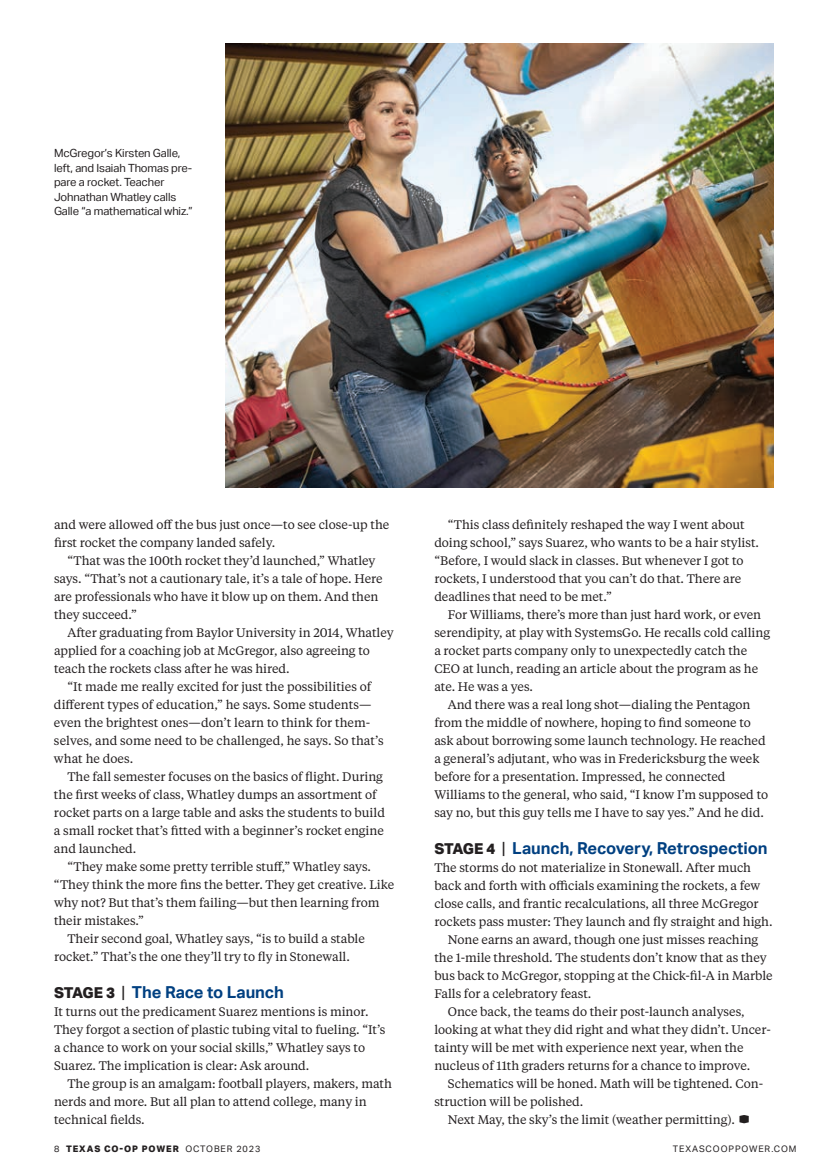
<style>
.page{position:relative;width:837px;height:1175px;background:#fff}
.page>*{position:absolute;margin:0;border:0;box-sizing:border-box;transform-origin:0 0}
.t1{font:700 16.5px "Aktiv Grotesk";letter-spacing:-.005em;color:#014081}
.t2{font:12.3px/18px "Tiempos Text";letter-spacing:-.005em;color:#231f20}
.t3{font:11.25px/14.7px "Aktiv Grotesk";letter-spacing:-.01em;color:#231f20}
.t4{font:800 9px "Aktiv Grotesk";letter-spacing:.1em;color:#231f20}
.t5{font:9px "Aktiv Grotesk";letter-spacing:.1em;color:#231f20}
.s1{font-weight:800;font-size:15px;color:#231f20}
.s2{font-weight:400;color:#231f20}
.s3{font-family:"TCP Logo Font";font-size:13.8px}
.s4{font-weight:400}
</style>
<div class="page">
<img style="left:225px;top:43px;width:549px;height:444px">
<p class="t3" style="left:54px;top:145px;width:140px">McGregor’s Kirsten Galle, left, and Isaiah Thomas pre&shy;pare a rocket. Teacher<br>Johnathan Whatley calls<br>Galle “a mathematical whiz.”</p>
<p class="t2" style="left:54px;top:517px;width:337px">and were allowed off the bus just once—to see close-up the first rocket the company landed safely.</p>
<p class="t2" style="left:54px;top:553px;width:330px;text-indent:14px">“That was the 100th rocket they’d launched,” Whatley says. “That’s not a cautionary tale, it’s a tale of hope. Here are professionals who have it blow up on them. And then they succeed.”</p>
<p class="t2" style="left:68px;top:625px;width:328px">After graduating from Baylor University in 2014, Whatley</p>
<p class="t2" style="left:54px;top:643px;width:317px">applied for a coaching job at McGregor, also agreeing to</p>
<p class="t2" style="left:54px;top:661px;width:237px">teach the rockets class after he was hired.</p>
<p class="t2" style="left:68px;top:679px;width:305px">“It made me really excited for just the possibilities of</p>
<p class="t2" style="left:54px;top:697px;width:319px">different types of education,” he says. Some students—</p>
<p class="t2" style="left:54px;top:715px;width:318px">even the brightest ones—don’t learn to think for them-</p>
<p class="t2" style="left:54px;top:733px;width:331px">selves, and some need to be challenged, he says. So that’s</p>
<p class="t2" style="left:54px;top:751px;width:81px">what he does.</p>
<p class="t2" style="left:68px;top:769px;width:317px">The fall semester focuses on the basics of flight. During</p>
<p class="t2" style="left:54px;top:787px;width:324px">the first weeks of class, Whatley dumps an assortment of</p>
<p class="t2" style="left:54px;top:805px;width:333px">rocket parts on a large table and asks the students to build</p>
<p class="t2" style="left:54px;top:823px;width:331px">a small rocket that’s fitted with a beginner’s rocket engine</p>
<p class="t2" style="left:54px;top:841px;width:84px">and launched.</p>
<p class="t2" style="left:68px;top:859px;width:305px">“They make some pretty terrible stuff,” Whatley says.</p>
<p class="t2" style="left:54px;top:877px;width:342px">“They think the more fins the better. They get creative. Like</p>
<p class="t2" style="left:54px;top:895px;width:327px">why not? But that’s them failing—but then learning from</p>
<p class="t2" style="left:54px;top:913px;width:91px">their mistakes.”</p>
<p class="t2" style="left:68px;top:931px;width:299px">Their second goal, Whatley says, “is to build a stable</p>
<p class="t2" style="left:54px;top:949px;width:297px">rocket.” That’s the one they’ll try to fly in Stonewall.</p>
<h1 class="t1" style="left:54px;top:980px;width:232px"><span class="s1">STAGE 3</span> <span class="s2">|</span> The Race to Launch</h1>
<p class="t2" style="left:54px;top:1003px;width:333px">It turns out the predicament Suarez mentions is minor.<br>They forgot a section of plastic tubing vital to fueling. “It’s a chance to work on your social skills,” Whatley says to Suarez. The implication is clear: Ask around.</p>
<p class="t2" style="left:54px;top:1075px;width:339px;text-indent:14px">The group is an amalgam: football players, makers, math nerds and more. But all plan to attend college, many in technical fields.</p>
<p class="t2" style="left:434px;top:517px;width:326px;text-indent:14px">“This class definitely reshaped the way I went about doing school,” says Suarez, who wants to be a hair stylist. “Before, I would slack in classes. But whenever I got to rockets, I understood that you can’t do that. There are deadlines that need to be met.”</p>
<p class="t2" style="left:448px;top:607px;width:315px">For Williams, there’s more than just hard work, or even</p>
<p class="t2" style="left:434px;top:625px;width:337px">serendipity, at play with SystemsGo. He recalls cold calling</p>
<p class="t2" style="left:434px;top:643px;width:314px">a rocket parts company only to unexpectedly catch the</p>
<p class="t2" style="left:434px;top:661px;width:325px">CEO at lunch, reading an article about the program as he</p>
<p class="t2" style="left:434px;top:679px;width:100px">ate. He was a yes.</p>
<p class="t2" style="left:448px;top:697px;width:304px">And there was a real long shot—dialing the Pentagon</p>
<p class="t2" style="left:434px;top:715px;width:318px">from the middle of nowhere, hoping to find someone to</p>
<p class="t2" style="left:434px;top:733px;width:333px">ask about borrowing some launch technology. He reached</p>
<p class="t2" style="left:434px;top:751px;width:327px">a general’s adjutant, who was in Fredericksburg the week</p>
<p class="t2" style="left:434px;top:769px;width:293px">before for a presentation. Impressed, he connected</p>
<p class="t2" style="left:434px;top:787px;width:335px">Williams to the general, who said, “I know I’m supposed to</p>
<p class="t2" style="left:434px;top:805px;width:331px">say no, but this guy tells me I have to say yes.” And he did.</p>
<h1 class="t1" style="left:434px;top:836px;width:335px"><span class="s1">STAGE 4</span> <span class="s2">|</span> Launch, Recovery, Retrospection</h1>
<p class="t2" style="left:434px;top:859px;width:318px">The storms do not materialize in Stonewall. After much</p>
<p class="t2" style="left:434px;top:877px;width:328px">back and forth with officials examining the rockets, a few</p>
<p class="t2" style="left:434px;top:895px;width:326px">close calls, and frantic recalculations, all three McGregor</p>
<p class="t2" style="left:434px;top:913px;width:340px">rockets pass muster: They launch and fly straight and high.</p>
<p class="t2" style="left:448px;top:931px;width:312px">None earns an award, though one just misses reaching</p>
<p class="t2" style="left:434px;top:949px;width:334px">the 1-mile threshold. The students don’t know that as they</p>
<p class="t2" style="left:434px;top:967px;width:340px">bus back to McGregor, stopping at the Chick-fil-A in Marble</p>
<p class="t2" style="left:434px;top:985px;width:159px">Falls for a celebratory feast.</p>
<p class="t2" style="left:448px;top:1003px;width:298px">Once back, the teams do their post-launch analyses,</p>
<p class="t2" style="left:434px;top:1021px;width:338px">looking at what they did right and what they didn’t. Uncer-</p>
<p class="t2" style="left:434px;top:1039px;width:311px">tainty will be met with experience next year, when the</p>
<p class="t2" style="left:434px;top:1057px;width:317px">nucleus of 11th graders returns for a chance to improve.</p>
<p class="t2" style="left:448px;top:1075px;width:317px">Schematics will be honed. Math will be tightened. Con-</p>
<p class="t2" style="left:434px;top:1093px;width:151px">struction will be polished.</p>
<p class="t2" style="left:448px;top:1111px;width:304px">Next May, the sky’s the limit (weather permitting). <span class="s3">D</span></p>
<p class="t4" style="left:54px;top:1142px;width:208px"><span class="s4">8</span> TEXAS CO-OP POWER <span class="s4">OCTOBER 2023</span></p>
<p class="t5" style="left:673px;top:1142px;width:125px">TEXASCOOPPOWER.COM</p>
</div>
